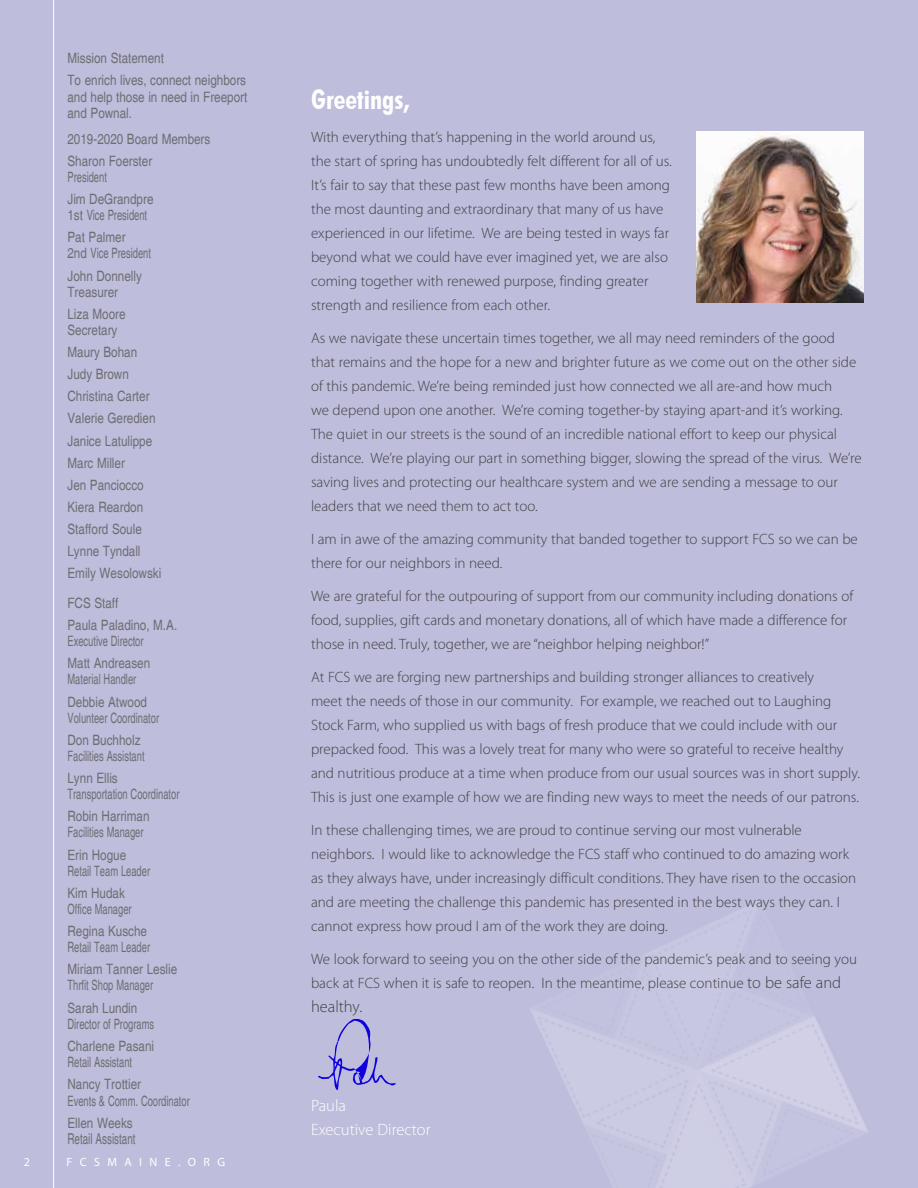
<style>
.page{position:relative;width:918px;height:1188px;background:#bebddc}
.page>*{position:absolute;margin:0;border:0;box-sizing:border-box;transform-origin:0 0}
.t1{font:700 condensed 27px "Futura BT";color:#fff}
.t2{font:300 16.5px/24px "Myriad Pro";color:#fff}
.t3{font:300 16.5px "Myriad Pro";color:#414042}
.t4{font:300 15px/24px "Myriad Pro";color:#414042}
.t5{font:condensed 15px "Helvetica";color:#6d6e71;scale:.8 1}
.t6{font:condensed 14.25px/22.2px "Helvetica";color:#6d6e71;scale:.8 1}
.t7{font:condensed 14.25px/22.2px "Helvetica";color:#6d6e71}
.t8{font:12px "Myriad Pro";letter-spacing:.62em;color:#fff}
.s1{font-size:16.5px}
</style>
<div class="page">
<img style="left:530px;top:1009px;width:338px;height:179px">
<hr style="left:53px;top:0;width:1px;height:1188px;background:#fff">
<img style="left:318px;top:1019px;width:78px;height:71px">
<img style="left:697px;top:132px;width:167px;height:170px">
<p class="t7" style="left:68px;top:47px;width:180px">Mission Statement<br>To enrich lives, connect neighbors</p>
<p class="t7" style="left:68px;top:89px;width:181px;line-height:16.5px">and help those in need in Freeport and Pownal.</p>
<p class="t7" style="left:68px;top:128px;width:144px">2019-2020 Board Members<br>Sharon Foerster</p>
<p class="t6" style="left:68px;top:166px;width:109px">President<br>Jim DeGrandpre</p>
<p class="t7" style="left:68px;top:204px;width:81px">1st Vice President<br>Pat Palmer</p>
<p class="t7" style="left:68px;top:242px;width:85px">2nd Vice President<br>John Donnelly</p>
<p class="t7" style="left:67px;top:281px;width:60px">Treasurer<br>Liza Moore</p>
<p class="t7" style="left:67px;top:319px;width:95px">Secretary<br>Maury Bohan<br>Judy Brown<br>Christina Carter<br>Valerie Geredien<br>Janice Latulippe<br>Marc Miller<br>Jen Panciocco<br>Kiera Reardon<br>Stafford Soule<br>Lynne Tyndall<br>Emily Wesolowski</p>
<p class="t7" style="left:67px;top:592px;width:109px">FCS Staff<br>Paula Paladino, M.A.</p>
<p class="t6" style="left:68px;top:630px;width:105px">Executive Director<br>Matt Andreasen</p>
<p class="t6" style="left:68px;top:668px;width:101px">Material Handler<br>Debbie Atwood</p>
<p class="t6" style="left:68px;top:707px;width:116px">Volunteer Coordinator<br>Don Buchholz</p>
<p class="t6" style="left:68px;top:745px;width:98px">Facilities Assistant<br>Lynn Ellis</p>
<p class="t6" style="left:68px;top:783px;width:141px">Transportation Coordinator<br>Robin Harriman</p>
<p class="t6" style="left:68px;top:821px;width:97px">Facilities Manager<br>Erin Hogue</p>
<p class="t6" style="left:68px;top:860px;width:105px">Retail Team Leader<br>Kim Hudak</p>
<p class="t6" style="left:68px;top:898px;width:101px">Office Manager<br>Regina Kusche</p>
<p class="t6" style="left:68px;top:936px;width:139px">Retail Team Leader<br>Miriam Tanner Leslie</p>
<p class="t6" style="left:68px;top:974px;width:109px">Thrfit Shop Manager<br>Sarah Lundin</p>
<p class="t6" style="left:68px;top:1013px;width:110px">Director of Programs<br>Charlene Pasani</p>
<p class="t6" style="left:68px;top:1051px;width:94px">Retail Assistant<br>Nancy Trottier</p>
<p class="t6" style="left:68px;top:1090px;width:154px">Events &amp; Comm. Coordinator<br>Ellen Weeks</p>
<p class="t5" style="left:68px;top:1130px;width:87px">Retail Assistant</p>
<p class="t8" style="left:24px;top:1155px;width:8px">2</p>
<p class="t8" style="left:66px;top:1155px;width:160px">FCSMAINE.ORG</p>
<h1 class="t1" style="left:311px;top:83px;width:100px">Greetings,</h1>
<p class="t4" style="left:311px;top:125px;width:362px">With everything that’s happening in the world around us, the start of spring has undoubtedly felt different for all of us.<br>It’s fair to say that these past few months have been among the most daunting and extraordinary that many of us have experienced in our lifetime. We are being tested in ways far beyond what we could have ever imagined yet, we are also coming together with renewed purpose, finding greater strength and resilience from each other.</p>
<p class="t4" style="left:311px;top:326px;width:552px">As we navigate these uncertain times together, we all may need reminders of the good that remains and the hope for a new and brighter future as we come out on the other side of this pandemic. We’re being reminded just how connected we all are-and how much<br>we depend upon one another. We’re coming together-by staying apart-and it’s working.<br>The quiet in our streets is the sound of an incredible national effort to keep our physical distance. We’re playing our part in something bigger, slowing the spread of the virus. We’re saving lives and protecting our healthcare system and we are sending a message to our leaders that we need them to act too.</p>
<p class="t4" style="left:311px;top:527px;width:548px">I am in awe of the amazing community that banded together to support FCS so we can be there for our neighbors in need.</p>
<p class="t4" style="left:311px;top:584px;width:544px">We are grateful for the outpouring of support from our community including donations of food, supplies, gift cards and monetary donations, all of which have made a difference for those in need. Truly, together, we are “neighbor helping neighbor!”</p>
<p class="t4" style="left:311px;top:665px;width:551px">At FCS we are forging new partnerships and building stronger alliances to creatively<br>meet the needs of those in our community. For example, we reached out to Laughing Stock Farm, who supplied us with bags of fresh produce that we could include with our prepacked food. This was a lovely treat for many who were so grateful to receive healthy and nutritious produce at a time when produce from our usual sources was in short supply.<br>This is just one example of how we are finding new ways to meet the needs of our patrons.</p>
<p class="t4" style="left:311px;top:818px;width:547px">In these challenging times, we are proud to continue serving our most vulnerable neighbors. I would like to acknowledge the FCS staff who continued to do amazing work as they always have, under increasingly difficult conditions. They have risen to the occasion and are meeting the challenge this pandemic has presented in the best ways they can. I cannot express how proud I am of the work they are doing.</p>
<p class="t4" style="left:311px;top:947px;width:547px">We look forward to seeing you on the other side of the pandemic’s peak and to seeing you back at FCS when it is safe to reopen. In the meantime, please continue <span class="s1">to be safe and</span></p>
<p class="t3" style="left:311px;top:998px;width:53px">healthy.</p>
<p class="t2" style="left:311px;top:1094px;width:121px">Paula<br>Executive Director</p>
</div>
